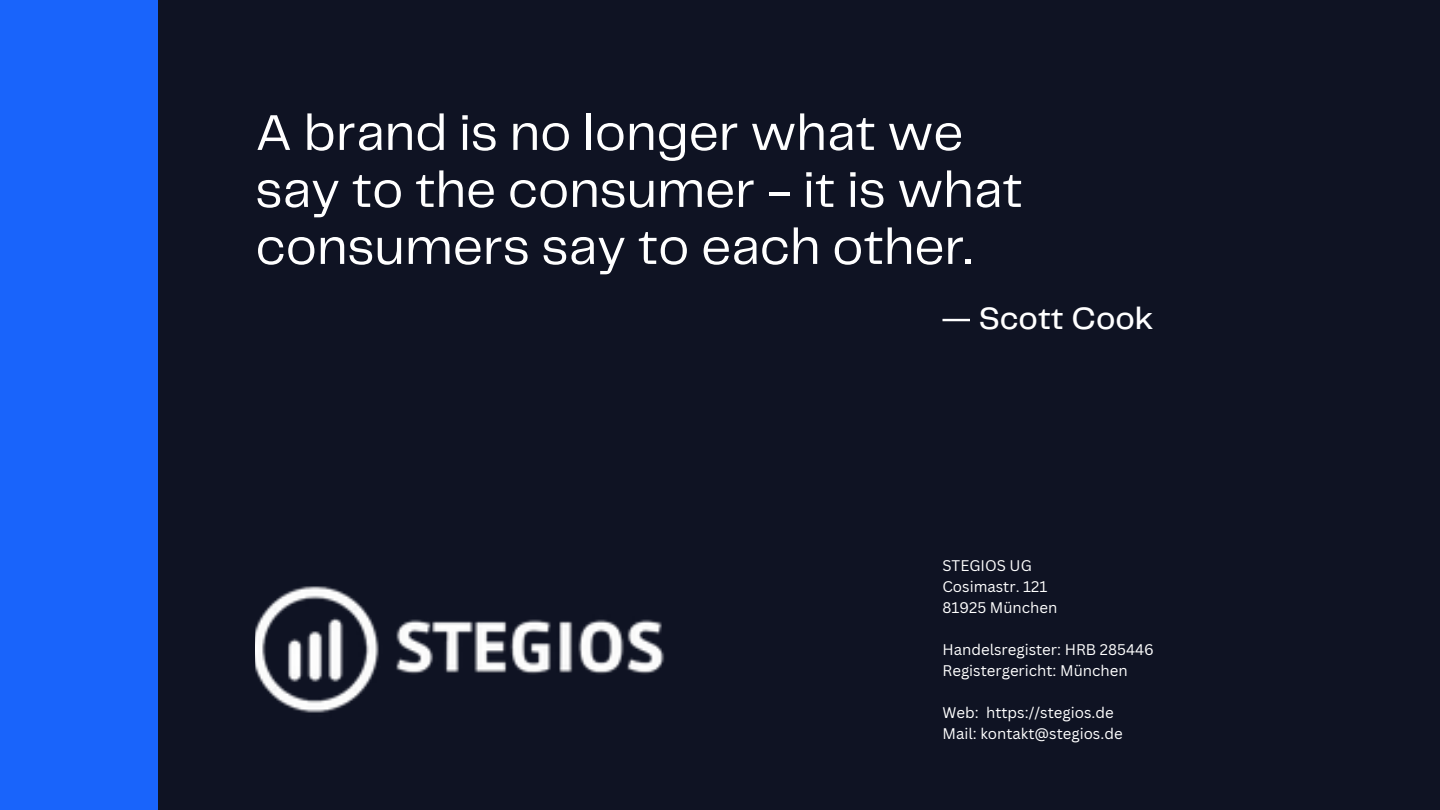
<style>
.page{position:relative;width:1440px;height:810px;background:#0f1323}
.page>*{position:absolute;margin:0;border:0;box-sizing:border-box;transform-origin:0 0}
.t1{font:52.2px/57px "Telegraf";color:#fff}
.t2{font:500 32px "Telegraf";color:#fff}
.t3{font:15px "Canva Sans";color:#fff}
</style>
<div class="page">
<svg style="left:942px;top:319px;width:28px;height:2px"></svg>
<svg style="left:157px;top:0;width:1px;height:810px"></svg>
<img style="left:256px;top:586px;width:409px;height:127px">
<div style="left:0;top:0;width:157px;height:810px;background:#1964fb"></div>
<p class="t1" style="left:256px;top:107px;width:769px">A brand is no longer what we say to the consumer - it is what consumers say to each other.</p>
<p class="t2" style="left:979px;top:305px;width:176px">Scott Cook</p>
<p class="t3" style="left:942px;top:555px;width:91px">STEGIOS UG</p>
<p class="t3" style="left:942px;top:576px;width:107px">Cosimastr. 121</p>
<p class="t3" style="left:942px;top:597px;width:116px">81925 München</p>
<p class="t3" style="left:942px;top:639px;width:213px">Handelsregister: HRB 285446</p>
<p class="t3" style="left:942px;top:660px;width:187px">Registergericht: München</p>
<p class="t3" style="left:942px;top:702px;width:173px">Web: https://stegios.de</p>
<p class="t3" style="left:942px;top:723px;width:182px">Mail: kontakt@stegios.de</p>
</div>
